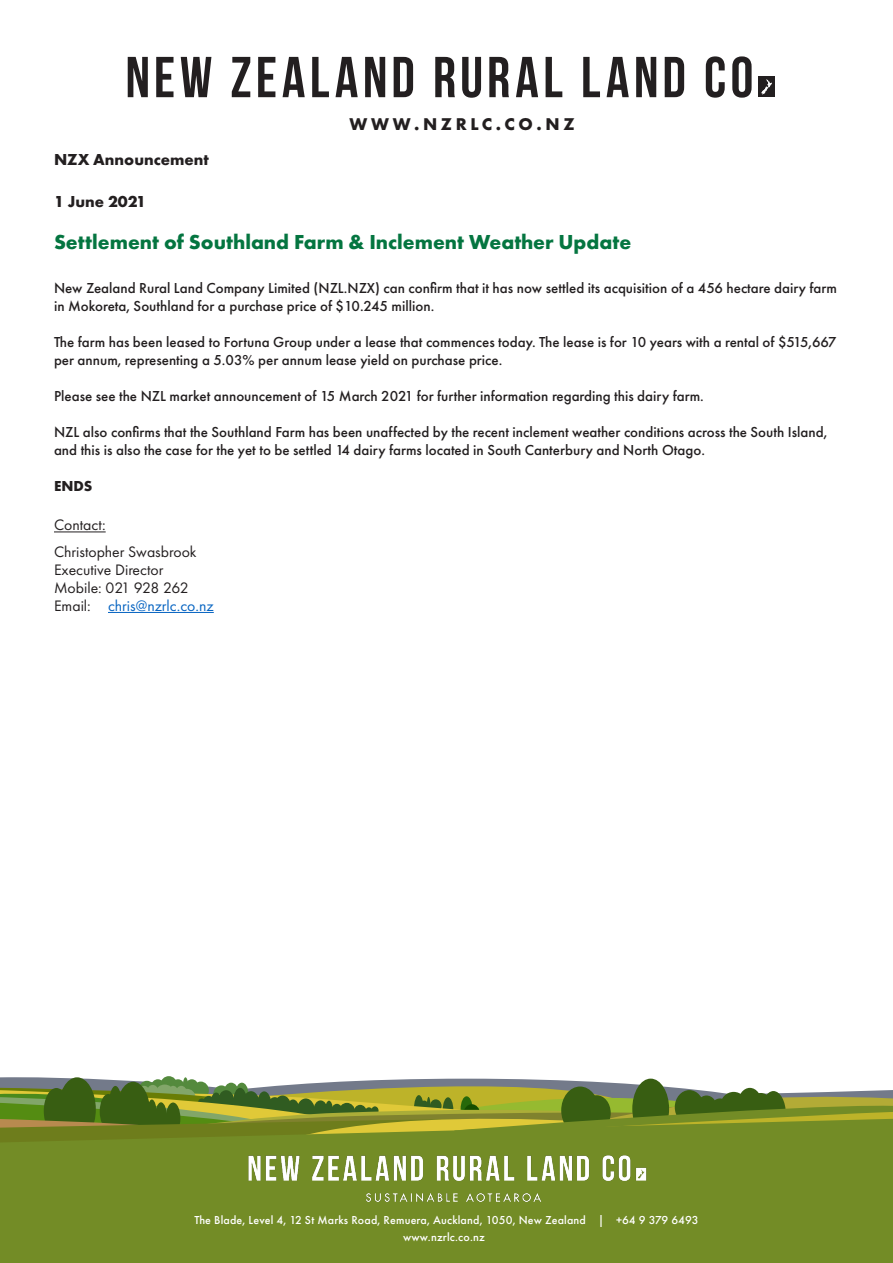
<style>
.page{position:relative;width:893px;height:1263px;background:#fff}
.page>*{position:absolute;margin:0;border:0;box-sizing:border-box;transform-origin:0 0}
.t1{font:57.6px "Bebas Neue";letter-spacing:.08em;color:#231f20}
.Body_Copy{font:700 21px "Futura PT";color:#047540}
.QUOTE{font:700 17.7px "Futura PT";letter-spacing:.205em;color:#231f20}
.Body_Copy-2{font:700 16.5px "Futura PT";color:#231f20}
.Body_Copy-3{font:15.75px/18px "Futura PT";color:#231f20}
.t2{font:500 15px/18px "Futura PT";color:#231f20}
.t3{font:700 15px "Futura PT";color:#231f20}
.t4{font:500 12px/17.5px "Futura PT";letter-spacing:.015em;color:#fff;text-align:center}
.s1{color:#0563c1}
</style>
<div class="page">
<svg style="left:0;top:1076px;width:893px;height:43px"></svg>
<svg style="left:0;top:1119px;width:893px;height:144px;background:#758c26"></svg>
<img style="left:241px;top:1150px;width:411px;height:64px">
<div style="left:758px;top:77px;width:17px;height:20px;background:#231f20"></div>
<svg style="left:761px;top:79px;width:11px;height:16px"></svg>
<hr style="left:54px;top:531px;width:52px;height:1px;background:#231f20">
<hr style="left:108px;top:612px;width:106px;height:1px;background:#0563c1">
<p class="t1" style="left:125px;top:46px;width:629px">NEW ZEALAND RURAL LAND CO</p>
<p class="QUOTE" style="left:350px;top:113px;width:226px">WWW.NZRLC.CO.NZ</p>
<p class="Body_Copy-2" style="left:54px;top:149px;width:156px">NZX Announcement</p>
<p class="Body_Copy-2" style="left:54px;top:191px;width:94px">1 June 2021</p>
<p class="Body_Copy" style="left:54px;top:228px;width:579px">Settlement of Southland Farm &amp; Inclement Weather Update</p>
<p class="t2" style="left:54px;top:279px;width:784px">New Zealand Rural Land Company Limited (NZL.NZX) can confirm that it has now settled its acquisition of a 456 hectare dairy farm in Mokoreta, Southland for a purchase price of $10.245 million.</p>
<p class="t2" style="left:54px;top:333px;width:784px">The farm has been leased to Fortuna Group under a lease that commences today. The lease is for 10 years with a rental of $515,667 per annum, representing a 5.03% per annum lease yield on purchase price.</p>
<p class="t2" style="left:54px;top:387px;width:651px">Please see the NZL market announcement of 15 March 2021 for further information regarding this dairy farm.</p>
<p class="t2" style="left:54px;top:423px;width:775px">NZL also confirms that the Southland Farm has been unaffected by the recent inclement weather conditions across the South Island, and this is also the case for the yet to be settled 14 dairy farms located in South Canterbury and North Otago.</p>
<p class="t3" style="left:54px;top:477px;width:40px">ENDS</p>
<p class="Body_Copy-3" style="left:54px;top:516px;width:53px">Contact:</p>
<p class="Body_Copy-3" style="left:54px;top:542px;width:161px">Christopher Swasbrook<br>Executive Director<br>Mobile: 021 928 262<br>Email: <span class="s1">chris@nzrlc.co.nz</span></p>
<p class="t4" style="left:194px;top:1211px;width:506px">The Blade, Level 4, 12 St Marks Road, Remuera, Auckland, 1050, New Zealand | +64 9 379 6493 www.nzrlc.co.nz</p>
</div>
